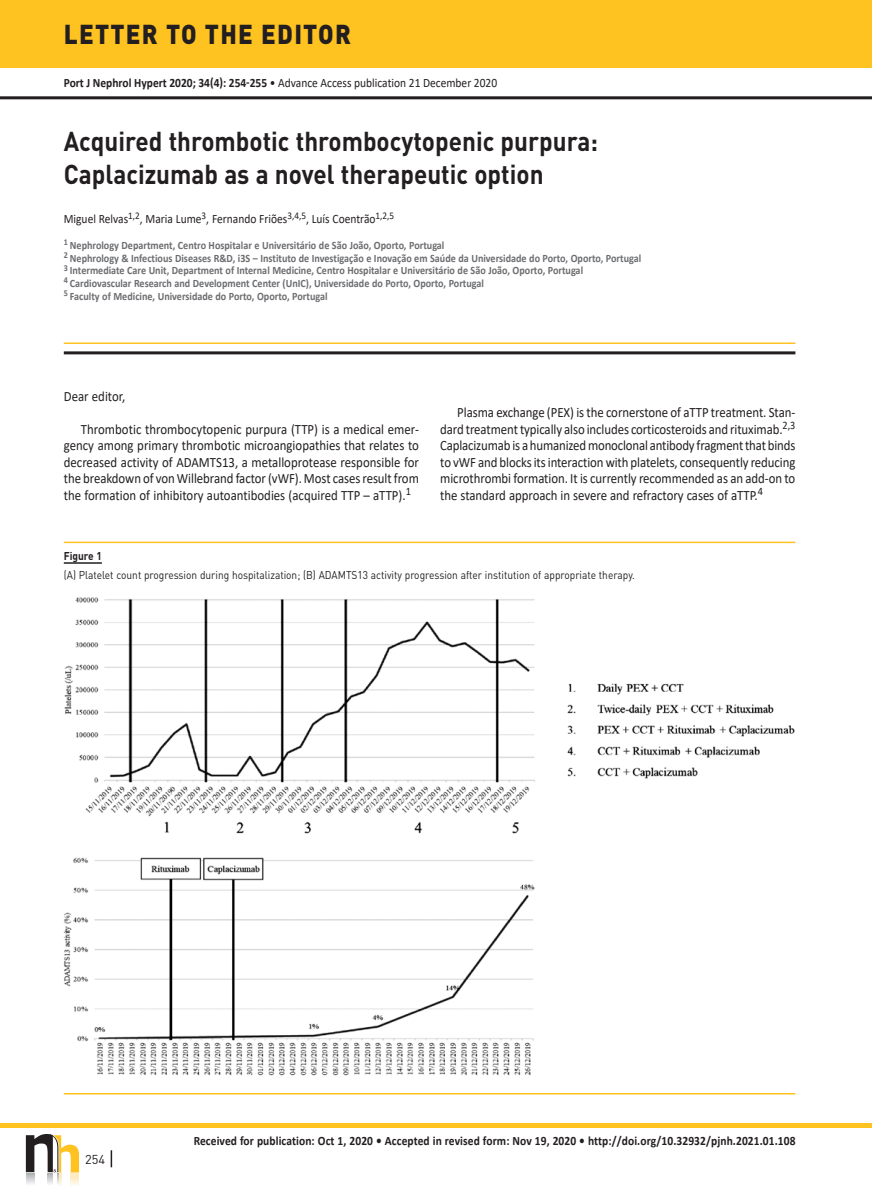
<style>
.page{position:relative;width:872px;height:1191px;background:#fff}
.page>*{position:absolute;margin:0;border:0;box-sizing:border-box;transform-origin:0 0}
.t1{font:700 27px/33px "DIN";color:#231f20;scale:.9 1}
.t2{font:900 27px "DIN";letter-spacing:.05em;color:#231f20;scale:.9 1}
.t3{font:14.25px/16.5px "Calibri";letter-spacing:-.005em;color:#231f20;text-align:justify;scale:.9 1}
.t4{font:12.75px "Calibri";color:#231f20;scale:.9 1}
.t5{font:700 12.75px "Calibri";letter-spacing:.01em;color:#231f20;scale:.9 1}
.t6{font:12.75px "DIN";color:#231f20}
.t7{font:700 11.25px/12.8px "Calibri";color:#6c6d70;scale:.9 1}
.t8{font:11.25px "DIN";color:#231f20;scale:.9 1}
.t9{font:700 11.25px "DIN";color:#231f20;scale:.9 1}
.s1{font-weight:700}
</style>
<div class="page">
<hr style="left:0;top:96px;width:872px;height:3px;background:#231f20">
<hr style="left:0;top:1123px;width:872px;height:4px;background:#fec221">
<div style="left:0;top:0;width:872px;height:68px;background:#fec221"></div>
<svg style="left:26px;top:1134px;width:53px;height:51px"></svg>
<svg style="left:111px;top:1150px;width:1px;height:17px"></svg>
<hr style="left:64px;top:342px;width:731px;height:2px;background:#fec221">
<hr style="left:64px;top:351px;width:731px;height:3px;background:#231f20">
<hr style="left:64px;top:541px;width:731px;height:2px;background:#fec221">
<hr style="left:64px;top:562px;width:38px;height:2px;background:#231f20">
<hr style="left:64px;top:1093px;width:731px;height:1px;background:#fec221">
<img style="left:64px;top:597px;width:731px;height:237px">
<img style="left:64px;top:857px;width:471px;height:219px">
<h1 class="t2" style="left:64px;top:16px;width:320px">LETTER TO THE EDITOR</h1>
<p class="t4" style="left:64px;top:74px;width:483px"><span class="s1">Port J Nephrol Hypert 2020; 34(4): 254-255</span> • Advance Access publication 21 December 2020</p>
<h1 class="t1" style="left:64px;top:124px;width:595px">Acquired thrombotic thrombocytopenic purpura:<br>Caplacizumab as a novel therapeutic option</h1>
<p class="t4" style="left:64px;top:210px;width:368px">Miguel Relvas<sup>1,2</sup>, Maria Lume<sup>3</sup>, Fernando Friões<sup>3,4,5</sup>, Luís Coentrão<sup>1,2,5</sup></p>
<p class="t7" style="left:64px;top:239px;width:643px"><sup>1</sup> Nephrology Department, Centro Hospitalar e Universitário de São João, Oporto, Portugal<br><sup>2</sup> Nephrology &amp; Infectious Diseases R&amp;D, i3S – Instituto de Investigação e Inovação em Saúde da Universidade do Porto, Oporto, Portugal <sup>3</sup> Intermediate Care Unit, Department of Internal Medicine, Centro Hospitalar e Universitário de São João, Oporto, Portugal<br><sup>4</sup> Cardiovascular Research and Development Center (UnIC), Universidade do Porto, Oporto, Portugal<br><sup>5</sup> Faculty of Medicine, Universidade do Porto, Oporto, Portugal</p>
<p class="t3" style="left:64px;top:387px;width:70px">Dear editor,</p>
<p class="t3" style="left:64px;top:420px;width:396px;text-indent:17px">Thrombotic thrombocytopenic purpura (TTP) is a medical emer&shy;gency among primary thrombotic microangiopathies that relates to decreased activity of ADAMTS13, a metalloprotease responsible for the breakdown of von Willebrand factor (vWF). Most cases result from the formation of inhibitory autoantibodies (acquired TTP – aTTP).<sup>1</sup></p>
<p class="t3" style="left:440px;top:404px;width:396px;text-indent:17px">Plasma exchange (PEX) is the cornerstone of aTTP treatment. Stan&shy;dard treatment typically also includes corticosteroids and rituximab.<sup>2,3<br></sup>Caplacizumab is a humanized monoclonal antibody fragment that binds to vWF and blocks its interaction with platelets, consequently reducing microthrombi formation. It is currently recommended as an add-‑on to the standard approach in severe and refractory cases of aTTP.<sup>4</sup></p>
<p class="t9" style="left:64px;top:549px;width:44px">Figure 1</p>
<p class="t8" style="left:64px;top:568px;width:636px">(A) Platelet count progression during hospitalization; (B) ADAMTS13 activity progression after institution of appropriate therapy.</p>
<p class="t6" style="left:85px;top:1151px;width:21px">254</p>
<p class="t5" style="left:194px;top:1132px;width:670px">Received for publication: Oct 1, 2020 • Accepted in revised form: Nov 19, 2020 • http://doi.org/10.32932/pjnh.2021.01.108</p>
</div>
